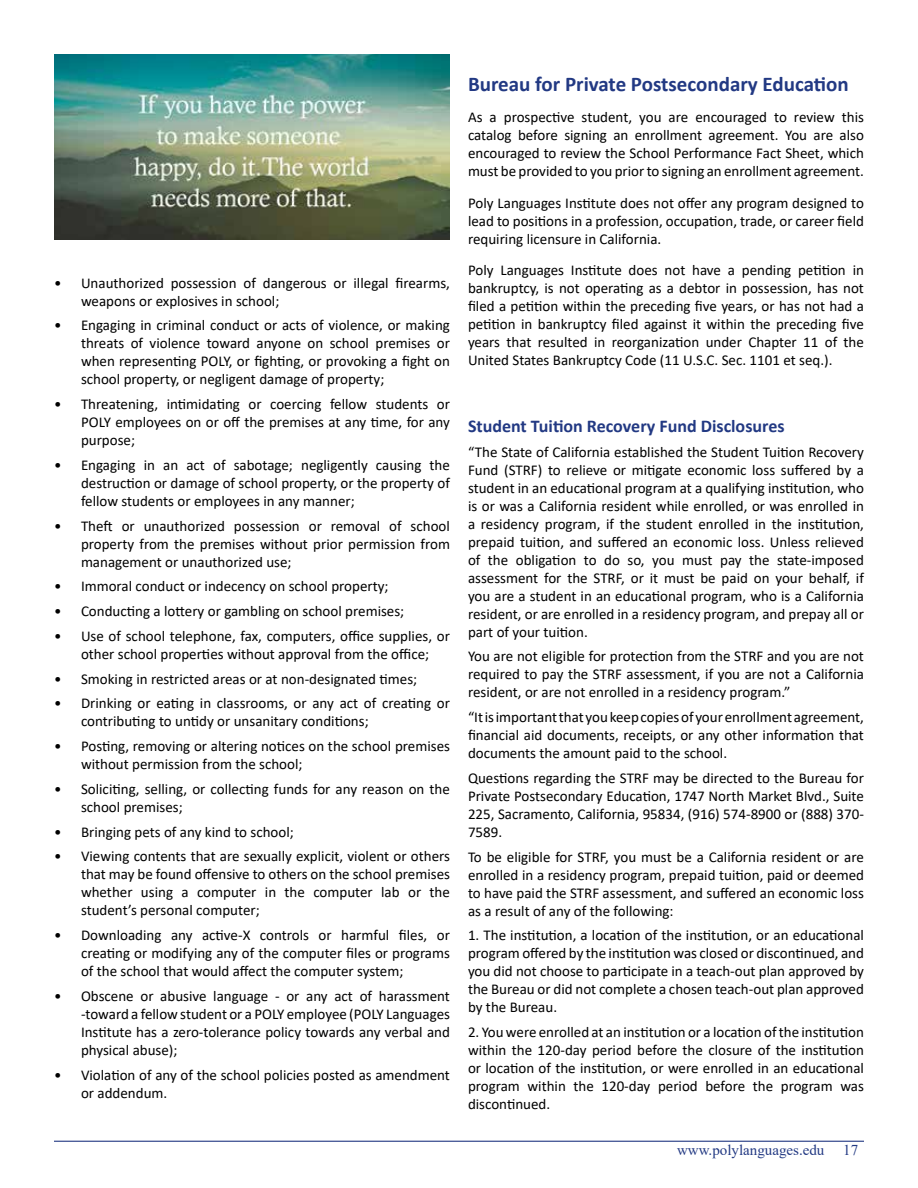
<style>
.page{position:relative;width:918px;height:1188px;background:#fff}
.page>*{position:absolute;margin:0;border:0;box-sizing:border-box;transform-origin:0 0}
.t1{font:700 21px "Calibri";color:#223983}
.t2{font:700 18px "Calibri";color:#223983}
.t3{font:15px/18px "Calibri";color:#000;text-align:justify}
.t4{font:15px "Times New Roman";color:#223983}
</style>
<div class="page">
<img style="left:54px;top:54px;width:396px;height:186px">
<hr style="left:54px;top:1141px;width:810px;height:1px;background:#223983">
<p class="t3" style="left:81px;top:273px;width:371px;text-indent:-27px">• Unauthorized possession of dangerous or illegal firearms, weapons or explosives in school;</p>
<p class="t3" style="left:81px;top:316px;width:371px;text-indent:-27px">• Engaging in criminal conduct or acts of violence, or making threats of violence toward anyone on school premises or when representing POLY, or fighting, or provoking a fight on school property, or negligent damage of property;</p>
<p class="t3" style="left:81px;top:395px;width:370px;text-indent:-27px">• Threatening, intimidating or coercing fellow students or POLY employees on or off the premises at any time, for any purpose;</p>
<p class="t3" style="left:81px;top:456px;width:371px;text-indent:-27px">• Engaging in an act of sabotage; negligently causing the destruction or damage of school property, or the property of fellow students or employees in any manner;</p>
<p class="t3" style="left:81px;top:516px;width:370px;text-indent:-27px">• Theft or unauthorized possession or removal of school property from the premises without prior permission from management or unauthorized use;</p>
<p class="t3" style="left:54px;top:577px;width:336px">• Immoral conduct or indecency on school property;</p>
<p class="t3" style="left:54px;top:602px;width:352px">• Conducting a lottery or gambling on school premises;</p>
<p class="t3" style="left:54px;top:627px;width:398px;text-align:center">• Use of school telephone, fax, computers, office supplies, or other school properties without approval from the office;</p>
<p class="t3" style="left:54px;top:669px;width:365px">• Smoking in restricted areas or at non-designated times;</p>
<p class="t3" style="left:81px;top:694px;width:370px;text-indent:-27px">• Drinking or eating in classrooms, or any act of creating or contributing to untidy or unsanitary conditions;</p>
<p class="t3" style="left:81px;top:737px;width:371px;text-indent:-27px">• Posting, removing or altering notices on the school premises without permission from the school;</p>
<p class="t3" style="left:81px;top:780px;width:371px;text-indent:-27px">• Soliciting, selling, or collecting funds for any reason on the school premises;</p>
<p class="t3" style="left:54px;top:822px;width:241px">• Bringing pets of any kind to school;</p>
<p class="t3" style="left:81px;top:847px;width:371px;text-indent:-27px">• Viewing contents that are sexually explicit, violent or others that may be found offensive to others on the school premises whether using a computer in the computer lab or the student’s personal computer;</p>
<p class="t3" style="left:81px;top:926px;width:371px;text-indent:-27px">• Downloading any active-X controls or harmful files, or creating or modifying any of the computer files or programs of the school that would affect the computer system;</p>
<p class="t3" style="left:81px;top:987px;width:371px;text-indent:-27px">• Obscene or abusive language - or any act of harassment -toward a fellow student or a POLY employee (POLY Languages Institute has a zero-tolerance policy towards any verbal and physical abuse);</p>
<p class="t3" style="left:81px;top:1065px;width:370px;text-indent:-27px">• Violation of any of the school policies posted as amendment or addendum.</p>
<h1 class="t1" style="left:468px;top:69px;width:382px">Bureau for Private Postsecondary Education</h1>
<p class="t3" style="left:468px;top:108px;width:397px">As a prospective student, you are encouraged to review this catalog before signing an enrollment agreement. You are also encouraged to review the School Performance Fact Sheet, which must be provided to you prior to signing an enrollment agreement.</p>
<p class="t3" style="left:468px;top:193px;width:397px">Poly Languages Institute does not offer any program designed to lead to positions in a profession, occupation, trade, or career field requiring licensure in California.</p>
<p class="t3" style="left:468px;top:261px;width:397px">Poly Languages Institute does not have a pending petition in bankruptcy, is not operating as a debtor in possession, has not filed a petition within the preceding five years, or has not had a petition in bankruptcy filed against it within the preceding five years that resulted in reorganization under Chapter 11 of the United States Bankruptcy Code (11 U.S.C. Sec. 1101 et seq.).</p>
<p class="t2" style="left:468px;top:413px;width:318px">Student Tuition Recovery Fund Disclosures</p>
<p class="t3" style="left:468px;top:442px;width:398px">“The State of California established the Student Tuition Recovery Fund (STRF) to relieve or mitigate economic loss suffered by a student in an educational program at a qualifying institution, who is or was a California resident while enrolled, or was enrolled in a residency program, if the student enrolled in the institution, prepaid tuition, and suffered an economic loss. Unless relieved of the obligation to do so, you must pay the state-imposed assessment for the STRF, or it must be paid on your behalf, if you are a student in an educational program, who is a California resident, or are enrolled in a residency program, and prepay all or part of your tuition.</p>
<p class="t3" style="left:468px;top:647px;width:397px">You are not eligible for protection from the STRF and you are not required to pay the STRF assessment, if you are not a California resident, or are not enrolled in a residency program.”</p>
<p class="t3" style="left:468px;top:708px;width:398px">“It is important that you keep copies of your enrollment agreement, financial aid documents, receipts, or any other information that documents the amount paid to the school.</p>
<p class="t3" style="left:468px;top:768px;width:398px">Questions regarding the STRF may be directed to the Bureau for Private Postsecondary Education, 1747 North Market Blvd., Suite 225, Sacramento, California, 95834, (916) 574-8900 or (888) 370- 7589.</p>
<p class="t3" style="left:468px;top:847px;width:398px">To be eligible for STRF, you must be a California resident or are enrolled in a residency program, prepaid tuition, paid or deemed to have paid the STRF assessment, and suffered an economic loss as a result of any of the following:</p>
<p class="t3" style="left:468px;top:926px;width:398px">1. The institution, a location of the institution, or an educational program offered by the institution was closed or discontinued, and you did not choose to participate in a teach-out plan approved by the Bureau or did not complete a chosen teach-out plan approved by the Bureau.</p>
<p class="t3" style="left:468px;top:1023px;width:397px">2. You were enrolled at an institution or a location of the institution within the 120-day period before the closure of the institution or location of the institution, or were enrolled in an educational program within the 120-day period before the program was discontinued.</p>
<p class="t4" style="left:677px;top:1140px;width:183px">www.polylanguages.edu 17</p>
</div>
